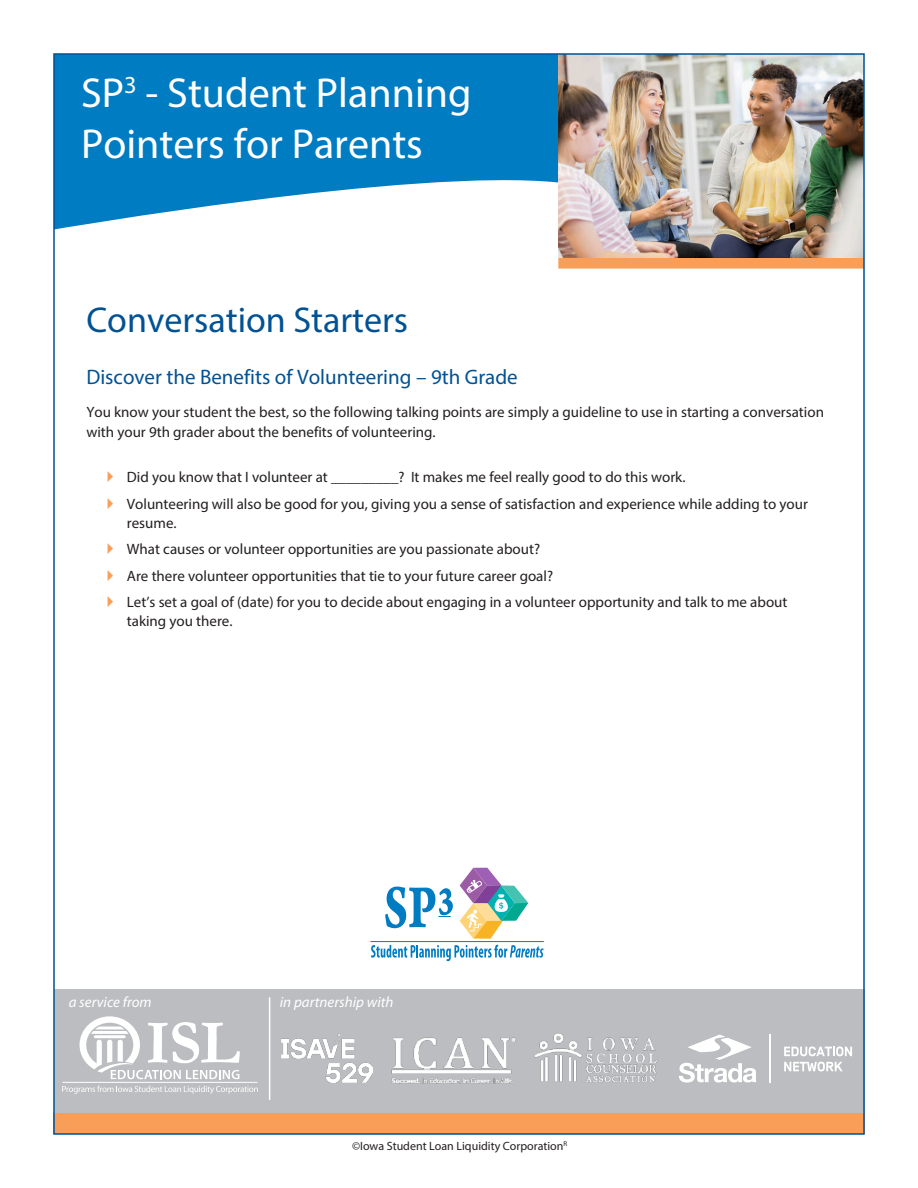
<style>
.page{position:relative;width:918px;height:1188px;background:#fff}
.page>*{position:absolute;margin:0;border:0;box-sizing:border-box;transform-origin:0 0}
.t1{font:42px/50.4px "Myriad Pro";color:#fff}
.t2{font:36px "Myriad Pro";color:#005294}
.t3{font:21px "Myriad Pro";color:#005294}
.t4{font:15px/19.5px "Myriad Pro";color:#231f20}
.t5{font:italic 15px "Myriad Pro";color:#fff}
.t6{font:12px "Myriad Pro";color:#231f20}
</style>
<div class="page">
<svg style="left:56px;top:56px;width:502px;height:174px;fill:#007cc2"></svg>
<div style="left:558px;top:258px;width:306px;height:11px;background:#f89e58;border:2px solid #f89e58"></div>
<div style="left:53px;top:1113px;width:812px;height:21px;background:#f89e58"></div>
<img style="left:558px;top:56px;width:304px;height:202px">
<svg style="left:371px;top:945px;width:173px;height:16px"></svg>
<hr style="left:370px;top:941px;width:174px;height:1px;background:#007cc2">
<svg style="left:460px;top:868px;width:68px;height:71px"></svg>
<svg style="left:385px;top:887px;width:68px;height:41px"></svg>
<div style="left:54px;top:989px;width:811px;height:124px;background:#bcbdc0"></div>
<img style="left:391px;top:1037px;width:125px;height:47px">
<svg style="left:784px;top:1047px;width:68px;height:9px"></svg>
<svg style="left:784px;top:1062px;width:59px;height:9px"></svg>
<svg style="left:679px;top:1035px;width:77px;height:48px"></svg>
<hr style="left:769px;top:1034px;width:1px;height:49px;background:#fff">
<hr style="left:269px;top:997px;width:1px;height:103px;background:#fff">
<img style="left:535px;top:1033px;width:122px;height:50px">
<svg style="left:80px;top:1016px;width:160px;height:63px"></svg>
<hr style="left:62px;top:1082px;width:195px;height:1px;background:#fff">
<svg style="left:62px;top:1086px;width:196px;height:8px"></svg>
<img style="left:281px;top:1034px;width:91px;height:48px">
<p class="t1" style="left:81px;top:67px;width:392px">SP<sup>3</sup> - Student Planning<br>Pointers for Parents</p>
<p class="t2" style="left:86px;top:298px;width:323px">Conversation Starters</p>
<p class="t3" style="left:86px;top:364px;width:433px">Discover the Benefits of Volunteering – 9th Grade</p>
<p class="t4" style="left:86px;top:402px;width:739px">You know your student the best, so the following talking points are simply a guideline to use in starting a conversation with your 9th grader about the benefits of volunteering.</p>
<p class="t4" style="left:127px;top:467px;width:560px">Did you know that I volunteer at _________? It makes me feel really good to do this work.</p>
<p class="t4" style="left:127px;top:494px;width:683px">Volunteering will also be good for you, giving you a sense of satisfaction and experience while adding to your resume.</p>
<p class="t4" style="left:127px;top:539px;width:415px">What causes or volunteer opportunities are you passionate about?</p>
<p class="t4" style="left:127px;top:566px;width:428px">Are there volunteer opportunities that tie to your future career goal?</p>
<p class="t4" style="left:127px;top:592px;width:662px">Let’s set a goal of (date) for you to decide about engaging in a volunteer opportunity and talk to me about taking you there.</p>
<p class="t5" style="left:69px;top:993px;width:84px">a service from</p>
<p class="t5" style="left:280px;top:993px;width:115px">in partnership with</p>
<p class="t6" style="left:352px;top:1138px;width:217px">©Iowa Student Loan Liquidity Corporation<sup>R</sup></p>
</div>
